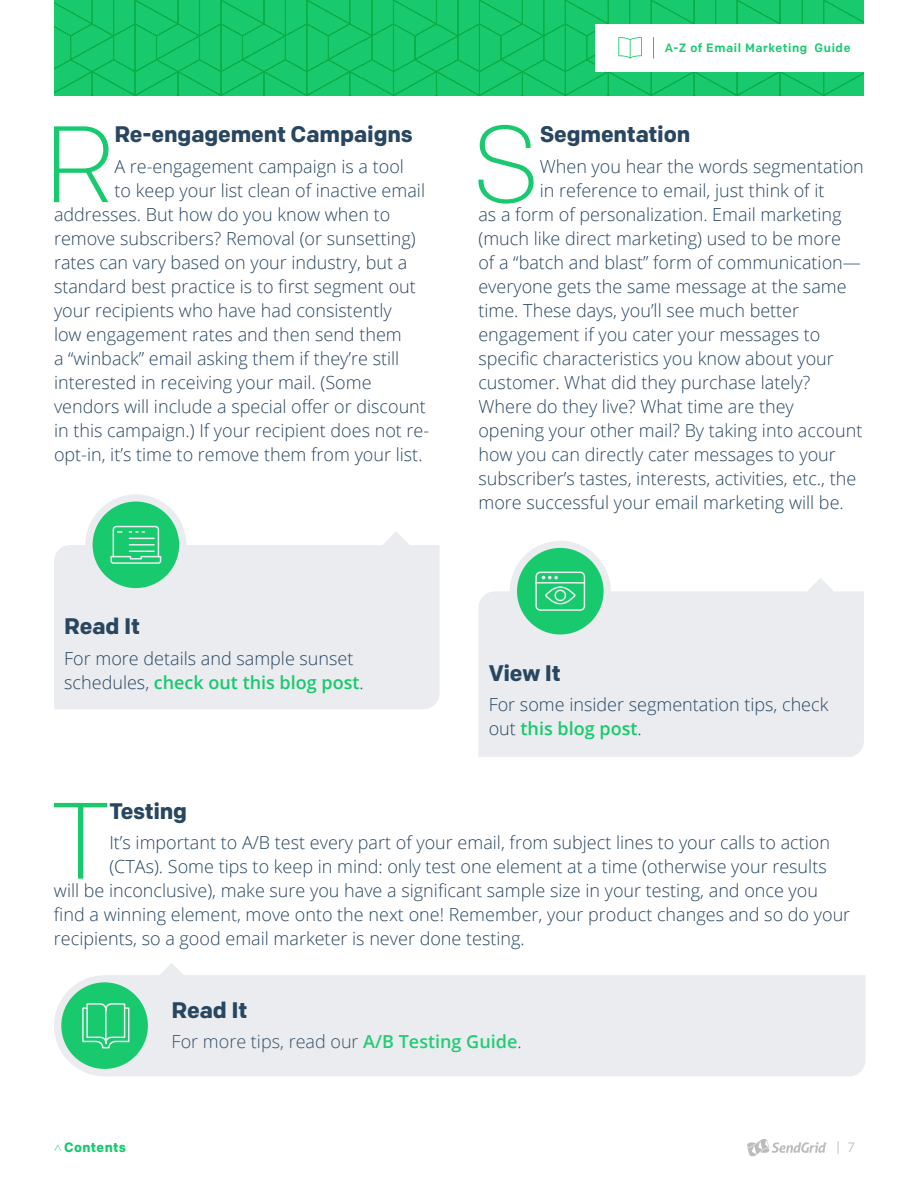
<style>
.page{position:relative;width:918px;height:1188px;background:#fff}
.page>*{position:absolute;margin:0;border:0;box-sizing:border-box;transform-origin:0 0}
.t1{font:300 108.15px "Colfax";color:#18c96e}
.t2{font:700 22.5px "Colfax";letter-spacing:-.01em;color:#294661}
.t3{font:300 18px/24px "Open Sans";color:#294661}
.t4{font:300 18px "Open Sans";color:#344f69}
.t5{font:700 13.5px "Colfax";letter-spacing:.03em;color:#18c96e}
.t6{font:13.5px "Colfax";color:#bdbcbd}
.t7{font:300 13.5px "Colfax";color:#18c96e}
.t8{font:500 12.15px "Colfax";letter-spacing:.05em;color:#18c96e}
.s1{font-weight:600;color:#18c96e}
.s2{font-weight:600;color:#23cc75}
</style>
<div class="page">
<svg style="left:54px;top:0;width:810px;height:95px;background:#16c669"></svg>
<div style="left:595px;top:24px;width:271px;height:48px;background:#fff"></div>
<svg style="left:618px;top:37px;width:24px;height:21px"></svg>
<svg style="left:653px;top:37px;width:1px;height:21px"></svg>
<svg style="left:747px;top:1139px;width:81px;height:17px"></svg>
<div style="left:478px;top:591px;width:386px;height:166px;background:#eaecef"></div>
<div style="left:510px;top:541px;width:101px;height:101px;background:#eaecef;border-radius:50%"></div>
<div style="left:517px;top:548px;width:87px;height:87px;background:#18c96e;border-radius:50%"></div>
<svg style="left:807px;top:578px;width:27px;height:27px"></svg>
<svg style="left:535px;top:571px;width:51px;height:40px"></svg>
<div style="left:54px;top:545px;width:386px;height:164px;background:#eaecef"></div>
<div style="left:85px;top:494px;width:101px;height:102px;background:#eaecef;border-radius:50%"></div>
<div style="left:93px;top:502px;width:86px;height:86px;background:#18c96e;border-radius:50%"></div>
<svg style="left:383px;top:532px;width:27px;height:26px"></svg>
<svg style="left:110px;top:525px;width:52px;height:39px"></svg>
<div style="left:112px;top:975px;width:754px;height:101px;background:#eaecef"></div>
<div style="left:54px;top:975px;width:101px;height:101px;background:#eaecef;border-radius:50%"></div>
<div style="left:61px;top:982px;width:87px;height:87px;background:#18c96e;border-radius:50%"></div>
<svg style="left:158px;top:963px;width:27px;height:27px"></svg>
<svg style="left:82px;top:1003px;width:48px;height:46px"></svg>
<h1 class="t1" style="left:43px;top:98px;width:74px">R</h1>
<p class="t2" style="left:114px;top:120px;width:300px">Re-engagement Campaigns</p>
<p class="t3" style="left:114px;top:154px;width:291px">A re-engagement campaign is a tool</p>
<p class="t3" style="left:114px;top:178px;width:312px">to keep your list clean of inactive email</p>
<p class="t3" style="left:54px;top:202px;width:338px">addresses. But how do you know when to</p>
<p class="t3" style="left:54px;top:226px;width:363px">remove subscribers? Removal (or sunsetting)</p>
<p class="t3" style="left:54px;top:250px;width:355px">rates can vary based on your industry, but a</p>
<p class="t3" style="left:54px;top:274px;width:363px">standard best practice is to first segment out</p>
<p class="t3" style="left:54px;top:298px;width:339px">your recipients who have had consistently</p>
<p class="t3" style="left:54px;top:322px;width:349px">low engagement rates and then send them</p>
<p class="t3" style="left:54px;top:346px;width:347px">a “winback” email asking them if they’re still</p>
<p class="t3" style="left:54px;top:370px;width:319px">interested in receiving your mail. (Some</p>
<p class="t3" style="left:54px;top:394px;width:373px">vendors will include a special offer or discount</p>
<p class="t3" style="left:54px;top:418px;width:377px">in this campaign.) If your recipient does not re-</p>
<p class="t3" style="left:54px;top:442px;width:370px">opt-in, it’s time to remove them from your list.</p>
<p class="t2" style="left:64px;top:613px;width:77px">Read It</p>
<p class="t3" style="left:64px;top:646px;width:301px">For more details and sample sunset schedules, <span class="s1">check out this blog post</span>.</p>
<p class="t8" style="left:665px;top:40px;width:187px">A-Z of Email Marketing Guide</p>
<h1 class="t1" style="left:470px;top:98px;width:72px">S</h1>
<p class="t2" style="left:540px;top:120px;width:152px">Segmentation</p>
<p class="t3" style="left:540px;top:154px;width:326px">When you hear the words segmentation</p>
<p class="t3" style="left:540px;top:178px;width:286px">in reference to email, just think of it</p>
<p class="t3" style="left:478px;top:202px;width:365px">as a form of personalization. Email marketing</p>
<p class="t3" style="left:478px;top:226px;width:364px">(much like direct marketing) used to be more</p>
<p class="t3" style="left:478px;top:250px;width:384px">of a “batch and blast” form of communication—</p>
<p class="t3" style="left:478px;top:274px;width:370px">everyone gets the same message at the same</p>
<p class="t3" style="left:478px;top:298px;width:322px">time. These days, you’ll see much better</p>
<p class="t3" style="left:478px;top:322px;width:343px">engagement if you cater your messages to</p>
<p class="t3" style="left:478px;top:346px;width:357px">specific characteristics you know about your</p>
<p class="t3" style="left:478px;top:370px;width:333px">customer. What did they purchase lately?</p>
<p class="t3" style="left:478px;top:394px;width:317px">Where do they live? What time are they</p>
<p class="t3" style="left:478px;top:418px;width:385px">opening your other mail? By taking into account</p>
<p class="t3" style="left:478px;top:442px;width:359px">how you can directly cater messages to your</p>
<p class="t3" style="left:478px;top:466px;width:379px">subscriber’s tastes, interests, activities, etc., the</p>
<p class="t3" style="left:478px;top:490px;width:367px">more successful your email marketing will be.</p>
<p class="t2" style="left:489px;top:659px;width:73px">View It</p>
<p class="t3" style="left:489px;top:692px;width:341px">For some insider segmentation tips, check out <span class="s1">this blog post</span>.</p>
<h1 class="t1" style="left:51px;top:775px;width:61px">T</h1>
<p class="t2" style="left:109px;top:797px;width:79px">Testing</p>
<p class="t3" style="left:109px;top:830px;width:722px">It’s important to A/B test every part of your email, from subject lines to your calls to action</p>
<p class="t3" style="left:109px;top:854px;width:719px">(CTAs). Some tips to keep in mind: only test one element at a time (otherwise your results</p>
<p class="t3" style="left:54px;top:878px;width:766px">will be inconclusive), make sure you have a significant sample size in your testing, and once you</p>
<p class="t3" style="left:54px;top:902px;width:798px">find a winning element, move onto the next one! Remember, your product changes and so do your</p>
<p class="t3" style="left:54px;top:926px;width:472px">recipients, so a good email marketer is never done testing.</p>
<p class="t2" style="left:172px;top:996px;width:77px">Read It</p>
<p class="t4" style="left:172px;top:1030px;width:352px">For more tips, read our <span class="s2">A/B Testing Guide</span>.</p>
<p class="t7" style="left:50px;top:1152px;width:10px;rotate:-90deg">&gt;</p>
<p class="t6" style="left:836px;top:1139px;width:20px">| 7</p>
<p class="t5" style="left:64px;top:1139px;width:64px">Contents</p>
</div>
